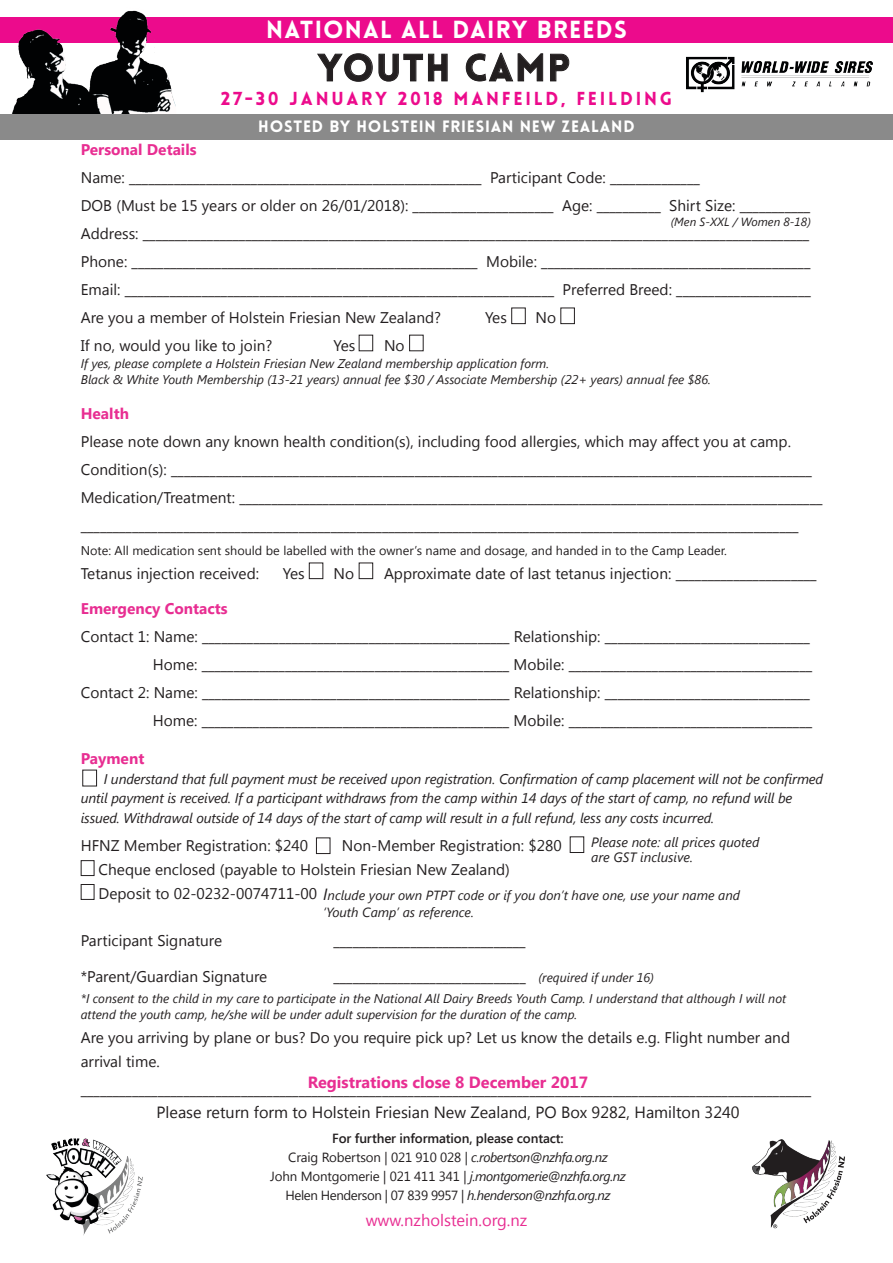
<style>
.page{position:relative;width:893px;height:1263px;background:#fff}
.page>*{position:absolute;margin:0;border:0;box-sizing:border-box;transform-origin:0 0}
.t1{font:900 37.35px "Lovelo";letter-spacing:.05em;color:#231f20}
.t2{font:900 24.15px "Lovelo";letter-spacing:.05em;color:#fff}
.t3{font:900 18.45px "Lovelo";letter-spacing:.15em;color:#ec0b8c}
.t4{font:16.5px "Segoe UI";color:#e82e92}
.t5{font:16.2px "Segoe UI";color:#231f20}
.t6{font:700 16.2px "Segoe UI";color:#e82e92}
.t7{font:900 16.05px "Lovelo";letter-spacing:.05em;color:#fff}
.t8{font:15.45px/28px "Segoe UI";color:#231f20}
.t9{font:700 15.45px "Segoe UI";color:#e82e92}
.t10{font:italic 14.1px/19.6px "Segoe UI";letter-spacing:-.01em;color:#231f20}
.t11{font:italic 13.5px/15px "Segoe UI";color:#231f20}
.t12{font:13.2px "Segoe UI";letter-spacing:-.02em;color:#231f20}
.t13{font:600 13.2px/19.2px "Segoe UI";letter-spacing:-.01em;color:#231f20;text-align:center}
.t14{font:italic 13.2px/17.7px "Segoe UI";color:#231f20}
.t15{font:italic 12.6px/15.5px "Segoe UI";color:#231f20}
.t16{font:12.6px "Segoe UI";color:#231f20}
.t17{font:italic 11.85px "Segoe UI";color:#231f20}
.s1{font-style:italic;font-size:12.6px}
.s2{font-size:16.2px}
.s3{font-weight:400}
.s4{font-weight:400;font-style:italic}
.s5{font-style:italic}
</style>
<div class="page">
<div style="left:81px;top:860px;width:13px;height:16px;border:1px solid #231f20"></div>
<div style="left:81px;top:884px;width:13px;height:16px;border:1px solid #231f20"></div>
<div style="left:0;top:17px;width:893px;height:25px;background:#ec0b8c"></div>
<img style="left:9px;top:10px;width:176px;height:104px">
<div style="left:511px;top:308px;width:15px;height:16px;border:1px solid #231f20"></div>
<div style="left:359px;top:335px;width:14px;height:16px;border:1px solid #231f20"></div>
<div style="left:560px;top:308px;width:15px;height:16px;border:1px solid #231f20"></div>
<div style="left:409px;top:335px;width:15px;height:16px;border:1px solid #231f20"></div>
<div style="left:309px;top:563px;width:14px;height:16px;border:1px solid #231f20"></div>
<div style="left:359px;top:563px;width:14px;height:16px;border:1px solid #231f20"></div>
<div style="left:316px;top:837px;width:14px;height:17px;border:1px solid #231f20"></div>
<div style="left:570px;top:836px;width:14px;height:17px;border:1px solid #231f20"></div>
<img style="left:46px;top:1138px;width:97px;height:97px">
<img style="left:752px;top:1140px;width:93px;height:89px">
<div style="left:82px;top:770px;width:15px;height:16px;border:1px solid #231f20"></div>
<svg style="left:317px;top:53px;width:131px;height:29px"></svg>
<svg style="left:465px;top:52px;width:78px;height:30px"></svg>
<svg style="left:550px;top:53px;width:20px;height:29px"></svg>
<div style="left:0;top:114px;width:893px;height:25px;background:#8a8a8a"></div>
<img style="left:686px;top:56px;width:187px;height:37px">
<p class="t2" style="left:266px;top:15px;width:362px">NATIONAL ALL DAIRY BREEDS</p>
<p class="t1" style="left:318px;top:44px;width:254px">YOUTH CAMP</p>
<p class="t3" style="left:221px;top:87px;width:453px">27-30 JANUARY 2018 MANFEILD, FEILDING</p>
<p class="t7" style="left:258px;top:116px;width:378px">HOSTED BY HOLSTEIN FRIESIAN NEW ZEALAND</p>
<p class="t9" style="left:81px;top:138px;width:117px">Personal Details</p>
<p class="t8" style="left:81px;top:163px;width:731px">Name: _______________________________________________________ Participant Code: ______________<br>DOB (Must be 15 years or older on 26/01/2018): ______________________ Age: __________ Shirt Size: ___________<br>Address: ________________________________________________________________________________________________________</p>
<p class="t8" style="left:81px;top:247px;width:731px">Phone: ______________________________________________________ Mobile: __________________________________________</p>
<p class="t8" style="left:81px;top:275px;width:731px">Email: ___________________________________________________________________ Preferred Breed: _____________________</p>
<p class="t8" style="left:81px;top:303px;width:362px">Are you a member of Holstein Friesian New Zealand?</p>
<p class="t8" style="left:485px;top:303px;width:23px">Yes</p>
<p class="t8" style="left:536px;top:303px;width:22px">No</p>
<p class="t8" style="left:81px;top:331px;width:193px">If no, would you like to join?</p>
<p class="t8" style="left:333px;top:331px;width:23px">Yes</p>
<p class="t8" style="left:384px;top:331px;width:22px">No</p>
<p class="t15" style="left:81px;top:355px;width:632px">If yes, please complete a Holstein Friesian New Zealand membership application form.<br>Black &amp; White Youth Membership (13-21 years) annual fee $30 / Associate Membership (22+ years) annual fee $86.</p>
<p class="t9" style="left:81px;top:402px;width:50px">Health</p>
<p class="t8" style="left:81px;top:426px;width:712px">Please note down any known health condition(s), including food allergies, which may affect you at camp.</p>
<p class="t8" style="left:81px;top:455px;width:733px">Condition(s): ____________________________________________________________________________________________________</p>
<p class="t8" style="left:81px;top:483px;width:743px">Medication/Treatment: ___________________________________________________________________________________________ ________________________________________________________________________________________________________________</p>
<p class="t16" style="left:81px;top:541px;width:648px">Note: All medication sent should be labelled with the owner’s name and dosage, and handed in to the Camp Leader.</p>
<p class="t8" style="left:81px;top:558px;width:180px">Tetanus injection received:</p>
<p class="t8" style="left:283px;top:558px;width:23px">Yes</p>
<p class="t8" style="left:333px;top:558px;width:22px">No</p>
<p class="t8" style="left:384px;top:558px;width:434px">Approximate date of last tetanus injection: ______________________</p>
<p class="t9" style="left:81px;top:597px;width:148px">Emergency Contacts</p>
<p class="t8" style="left:81px;top:622px;width:731px">Contact 1: Name: ________________________________________________ Relationship: ________________________________</p>
<p class="t8" style="left:153px;top:650px;width:661px">Home: ________________________________________________ Mobile: ______________________________________</p>
<p class="t8" style="left:81px;top:678px;width:731px">Contact 2: Name: ________________________________________________ Relationship: ________________________________</p>
<p class="t8" style="left:153px;top:706px;width:661px">Home: ________________________________________________ Mobile: ______________________________________</p>
<p class="t9" style="left:81px;top:747px;width:65px">Payment</p>
<p class="t10" style="left:81px;top:768px;width:744px;text-indent:23px">I understand that full payment must be received upon registration. Confirmation of camp placement will not be confirmed until payment is received. If a participant withdraws from the camp within 14 days of the start of camp, no refund will be issued. Withdrawal outside of 14 days of the start of camp will result in a full refund, less any costs incurred.</p>
<p class="t8" style="left:81px;top:831px;width:229px">HFNZ Member Registration: $240</p>
<p class="t8" style="left:342px;top:831px;width:221px">Non-Member Registration: $280</p>
<p class="t8" style="left:99px;top:855px;width:413px">Cheque enclosed (payable to Holstein Friesian New Zealand)</p>
<p class="t8" style="left:99px;top:878px;width:220px">Deposit to 02-0232-0074711-00</p>
<p class="t8" style="left:81px;top:926px;width:143px">Participant Signature</p>
<p class="t8" style="left:333px;top:926px;width:194px">______________________________</p>
<p class="t8" style="left:81px;top:961px;width:188px">*Parent/Guardian Signature</p>
<p class="t8" style="left:333px;top:961px;width:322px">______________________________ <span class="s1">(required if under 16)</span></p>
<p class="t15" style="left:81px;top:989px;width:707px;line-height:16.8px">*I consent to the child in my care to participate in the National All Dairy Breeds Youth Camp. I understand that although I will not attend the youth camp, he/she will be under adult supervision for the duration of the camp.</p>
<p class="t8" style="left:81px;top:1025px;width:711px;line-height:23.9px">Are you arriving by plane or bus? Do you require pick up? Let us know the details e.g. Flight number and arrival time.</p>
<p class="t8" style="left:81px;top:1075px;width:732px">__________________________________________________________________________________________________________________</p>
<p class="t17" style="left:671px;top:214px;width:142px">(Men S-XXL / Women 8-18)</p>
<p class="t11" style="left:591px;top:834px;width:170px">Please note: all prices quoted are GST inclusive.</p>
<p class="t14" style="left:323px;top:885px;width:418px"><span class="s2">I</span>nclude your own PTPT code or if you don’t have one, use your name and ‘Youth Camp’ as reference.</p>
<p class="t6" style="left:308px;top:1071px;width:282px">Registrations close 8 December 2017</p>
<p class="t5" style="left:157px;top:1101px;width:585px">Please return form to Holstein Friesian New Zealand, PO Box 9282, Hamilton 3240</p>
<p class="t13" style="left:288px;top:1128px;width:321px">For further information, please contact:<br><span class="s3">Craig Robertson | 021 910 028 |</span> <span class="s4">c.robertson@nzhfa.org.nz</span></p>
<p class="t12" style="left:270px;top:1167px;width:357px">John Montgomerie | 021 411 341 | <span class="s5">j.montgomerie@nzhfa.org.nz</span></p>
<p class="t12" style="left:286px;top:1186px;width:327px">Helen Henderson | 07 839 9957 | <span class="s5">h.henderson@nzhfa.org.nz</span></p>
<p class="t4" style="left:366px;top:1208px;width:163px">www.nzholstein.org.nz</p>
</div>
